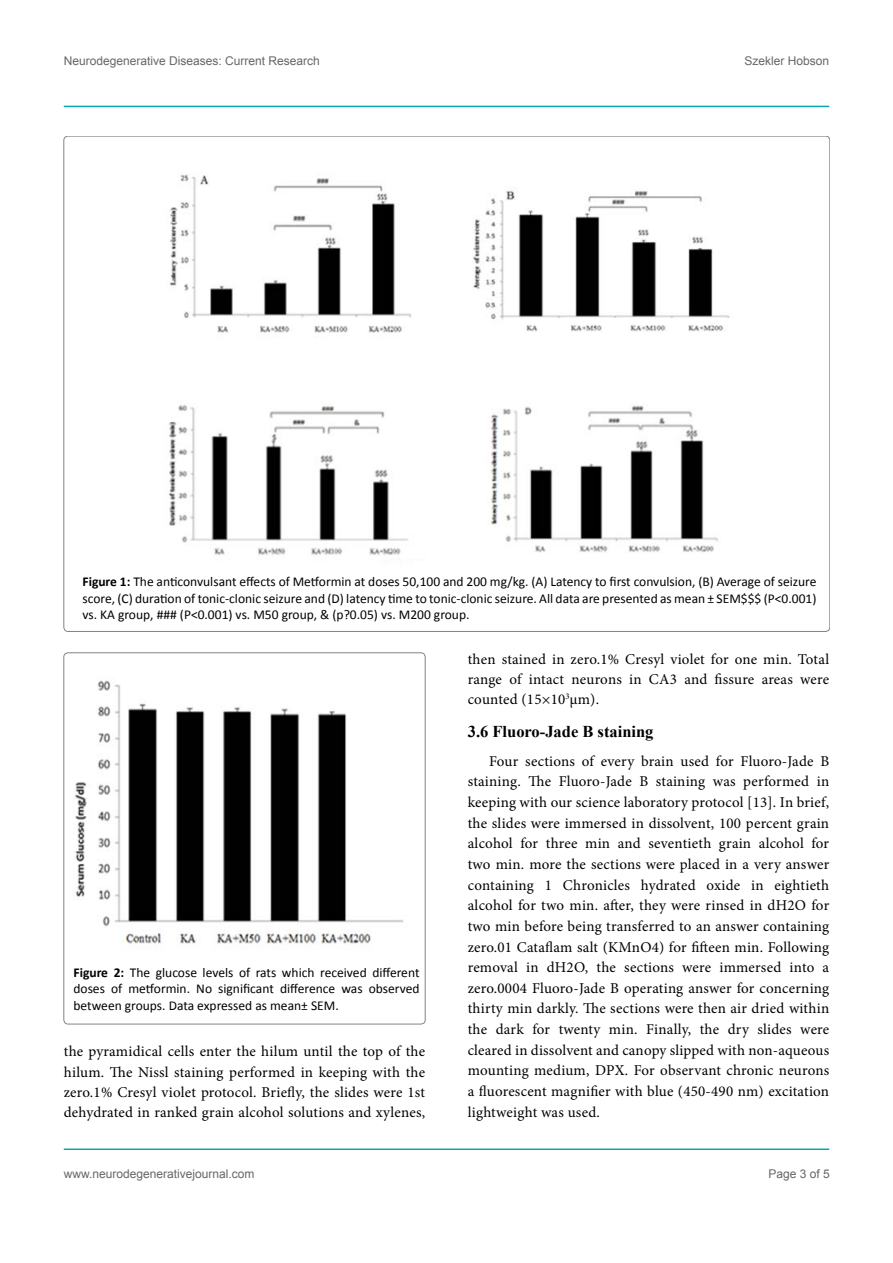
<style>
.page{position:relative;width:893px;height:1263px;background:#fff}
.page>*{position:absolute;margin:0;border:0;box-sizing:border-box;transform-origin:0 0}
.t1{font:700 16.5px "Times New Roman";color:#000}
.t2{font:15px/20.7px "Minion Pro";letter-spacing:.015em;color:#000;text-align:justify}
.t3{font:13.5px/16.2px "Calibri";color:#000;text-align:justify}
.t4{font:12px "Arial";color:#666}
.s1{font-weight:700}
</style>
<div class="page">
<hr style="left:64px;top:1148px;width:765px;height:2px;background:#05a8b2">
<hr style="left:64px;top:106px;width:765px;height:1px;background:#05a8b2">
<img style="left:168px;top:174px;width:562px;height:381px">
<div style="left:64px;top:653px;width:361px;height:371px;border:1px solid #000400;border-radius:4px"></div>
<img style="left:74px;top:680px;width:330px;height:269px">
<p class="t4" style="left:64px;top:53px;width:258px">Neurodegenerative Diseases: Current Research</p>
<p class="t4" style="left:744px;top:53px;width:86px">Szekler Hobson</p>
<p class="t3" style="left:82px;top:574px;width:735px"><span class="s1">Figure 1:</span> The anticonvulsant effects of Metformin at doses 50,100 and 200 mg/kg. (A) Latency to first convulsion, (B) Average of seizure score, (C) duration of tonic-clonic seizure and (D) latency time to tonic-clonic seizure. All data are presented as mean ± SEM$$$ (P&lt;0.001) vs. KA group, ### (P&lt;0.001) vs. M50 group, &amp; (p?0.05) vs. M200 group.</p>
<p class="t3" style="left:74px;top:965px;width:347px"><span class="s1">Figure 2:</span> The glucose levels of rats which received different doses of metformin. No significant difference was observed between groups. Data expressed as mean± SEM.</p>
<p class="t2" style="left:64px;top:1041px;width:363px;line-height:20.2px">the pyramidical cells enter the hilum until the top of the hilum. The Nissl staining performed in keeping with the zero.1% Cresyl violet protocol. Briefly, the slides were 1st dehydrated in ranked grain alcohol solutions and xylenes,</p>
<p class="t4" style="left:64px;top:1166px;width:192px">www.neurodegenerativejournal.com</p>
<p class="t2" style="left:468px;top:649px;width:363px;line-height:20.2px">then stained in zero.1% Cresyl violet for one min. Total range of intact neurons in CA3 and fissure areas were counted (15×10<sup>3</sup>µm).</p>
<p class="t1" style="left:468px;top:720px;width:187px">3.6 Fluoro-Jade B staining</p>
<p class="t2" style="left:468px;top:751px;width:363px;text-indent:21px">Four sections of every brain used for Fluoro-Jade B staining. The Fluoro-Jade B staining was performed in keeping with our science laboratory protocol [13]. In brief, the slides were immersed in dissolvent, 100 percent grain alcohol for three min and seventieth grain alcohol for two min. more the sections were placed in a very answer containing 1 Chronicles hydrated oxide in eightieth alcohol for two min. after, they were rinsed in dH2O for two min before being transferred to an answer containing zero.01 Cataflam salt (KMnO4) for fifteen min. Following removal in dH2O, the sections were immersed into a zero.0004 Fluoro-Jade B operating answer for concerning thirty min darkly. The sections were then air dried within the dark for twenty min. Finally, the dry slides were cleared in dissolvent and canopy slipped with non-aqueous mounting medium, DPX. For observant chronic neurons a fluorescent magnifier with blue (450-490 nm) excitation lightweight was used.</p>
<p class="t4" style="left:768px;top:1165px;width:63px">Page 3 of 5</p>
</div>
